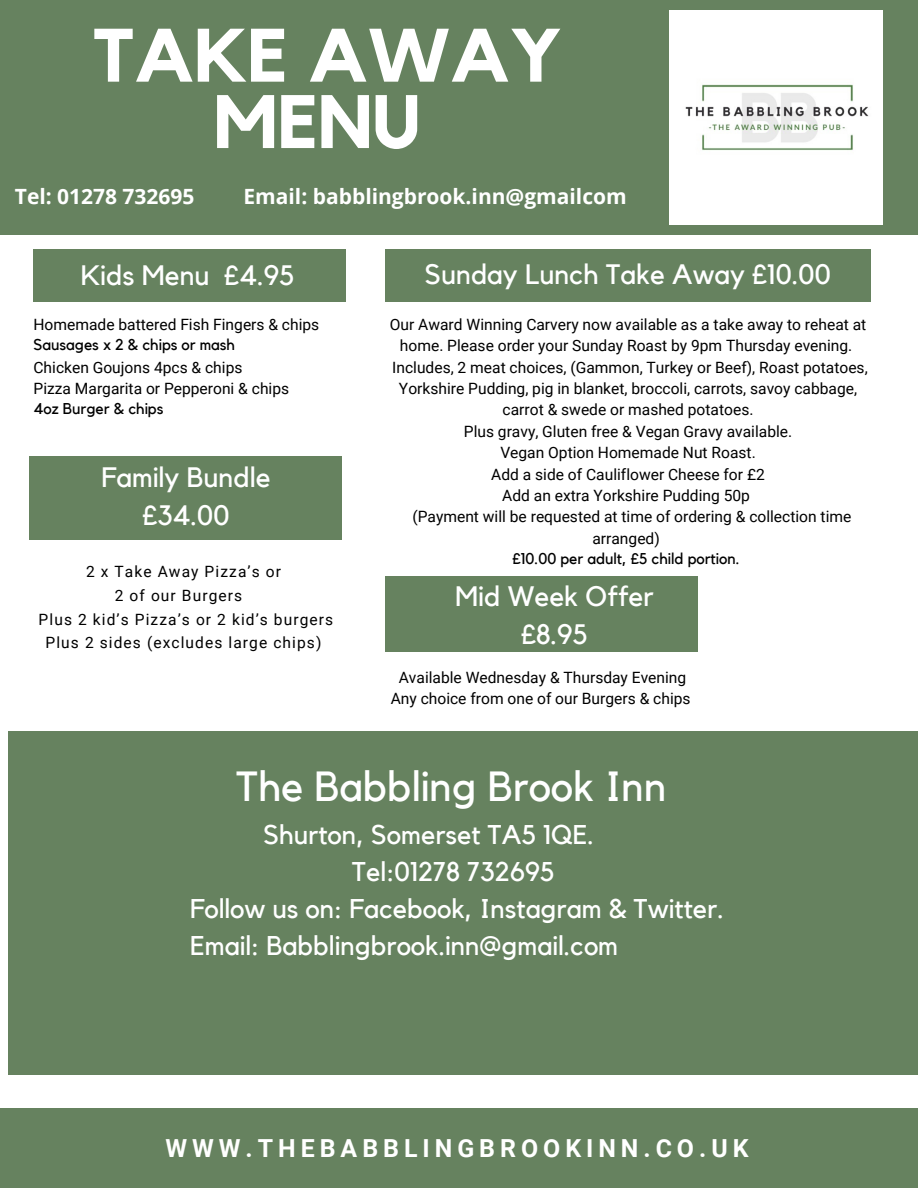
<style>
.page{position:relative;width:918px;height:1188px;background:#fff}
.page>*{position:absolute;margin:0;border:0;box-sizing:border-box;transform-origin:0 0}
.t1{font:700 74.7px/66.3px "Kollektif";color:#fff;text-align:center}
.t2{font:42px "Kollektif";color:#fff}
.t3{font:28.05px/38.2px "Kollektif";color:#fff;text-align:center}
.t4{font:27px "Kollektif";color:#fff}
.t5{font:700 24.9px "Roboto";letter-spacing:.2em;color:#fff}
.t6{font:700 21px "Open Sans";color:#fff}
.t7{font:15.6px/21.3px "Roboto";color:#000;text-align:center}
.t8{font:15.6px "Roboto";letter-spacing:.07em;color:#000}
.t9{font:15.6px "Kollektif";color:#000}
</style>
<div class="page">
<div style="left:0;top:0;width:918px;height:235px;background:#66825f"></div>
<div style="left:0;top:1108px;width:918px;height:80px;background:#66825f"></div>
<div style="left:34px;top:250px;width:312px;height:52px;background:#66825f"></div>
<div style="left:30px;top:456px;width:312px;height:84px;background:#66825f"></div>
<div style="left:385px;top:250px;width:486px;height:52px;background:#66825f"></div>
<img style="left:669px;top:11px;width:214px;height:214px">
<div style="left:385px;top:577px;width:313px;height:75px;background:#66825f"></div>
<div style="left:8px;top:732px;width:910px;height:343px;background:#66825f"></div>
<h1 class="t1" style="left:93px;top:25px;width:471px">TAKE AWAY<br>MENU</h1>
<h3 class="t6" style="left:15px;top:182px;width:181px">Tel: 01278 732695</h3>
<h3 class="t6" style="left:244px;top:182px;width:385px">Email: babblingbrook.inn@gmailcom</h3>
<h3 class="t3" style="left:81px;top:257px;width:215px">Kids Menu £4.95</h3>
<h3 class="t3" style="left:425px;top:256px;width:408px">Sunday Lunch Take Away £10.00</h3>
<p class="t7" style="left:34px;top:314px;width:287px">Homemade battered Fish Fingers &amp; chips</p>
<p class="t9" style="left:34px;top:338px;width:203px">Sausages x 2 &amp; chips or mash</p>
<p class="t7" style="left:34px;top:357px;width:257px;text-align:left">Chicken Goujons 4pcs &amp; chips<br>Pizza Margarita or Pepperoni &amp; chips</p>
<p class="t9" style="left:34px;top:402px;width:131px">4oz Burger &amp; chips</p>
<h3 class="t3" style="left:101px;top:459px;width:171px">Family Bundle £34.00</h3>
<p class="t8" style="left:86px;top:563px;width:197px">2 x Take Away Pizza’s or</p>
<p class="t8" style="left:115px;top:587px;width:129px">2 of our Burgers</p>
<p class="t8" style="left:39px;top:610px;width:296px">Plus 2 kid’s Pizza’s or 2 kid’s burgers</p>
<p class="t8" style="left:46px;top:634px;width:277px">Plus 2 sides (excludes large chips)</p>
<p class="t7" style="left:390px;top:314px;width:479px">Our Award Winning Carvery now available as a take away to reheat at home. Please order your Sunday Roast by 9pm Thursday evening.<br>Includes, 2 meat choices, (Gammon, Turkey or Beef), Roast potatoes, Yorkshire Pudding, pig in blanket, broccoli, carrots, savoy cabbage, carrot &amp; swede or mashed potatoes.<br>Plus gravy, Gluten free &amp; Vegan Gravy available.<br>Vegan Option Homemade Nut Roast.<br>Add a side of Cauliflower Cheese for £2<br>Add an extra Yorkshire Pudding 50p<br>(Payment will be requested at time of ordering &amp; collection time arranged)</p>
<p class="t9" style="left:513px;top:551px;width:228px">£10.00 per adult, £5 child portion.</p>
<h3 class="t3" style="left:455px;top:578px;width:200px">Mid Week Offer £8.95</h3>
<p class="t7" style="left:391px;top:667px;width:301px">Available Wednesday &amp; Thursday Evening<br>Any choice from one of our Burgers &amp; chips</p>
<h2 class="t2" style="left:237px;top:767px;width:431px">The Babbling Brook Inn</h2>
<h3 class="t4" style="left:263px;top:822px;width:332px">Shurton, Somerset TA5 1QE.</h3>
<h3 class="t4" style="left:352px;top:859px;width:204px">Tel:01278 732695</h3>
<h3 class="t4" style="left:190px;top:896px;width:535px">Follow us on: Facebook, Instagram &amp; Twitter.</h3>
<h3 class="t4" style="left:190px;top:934px;width:430px">Email: Babblingbrook.inn@gmail.com</h3>
<h3 class="t5" style="left:165px;top:1134px;width:585px">WWW.THEBABBLINGBROOKINN.CO.UK</h3>
</div>
